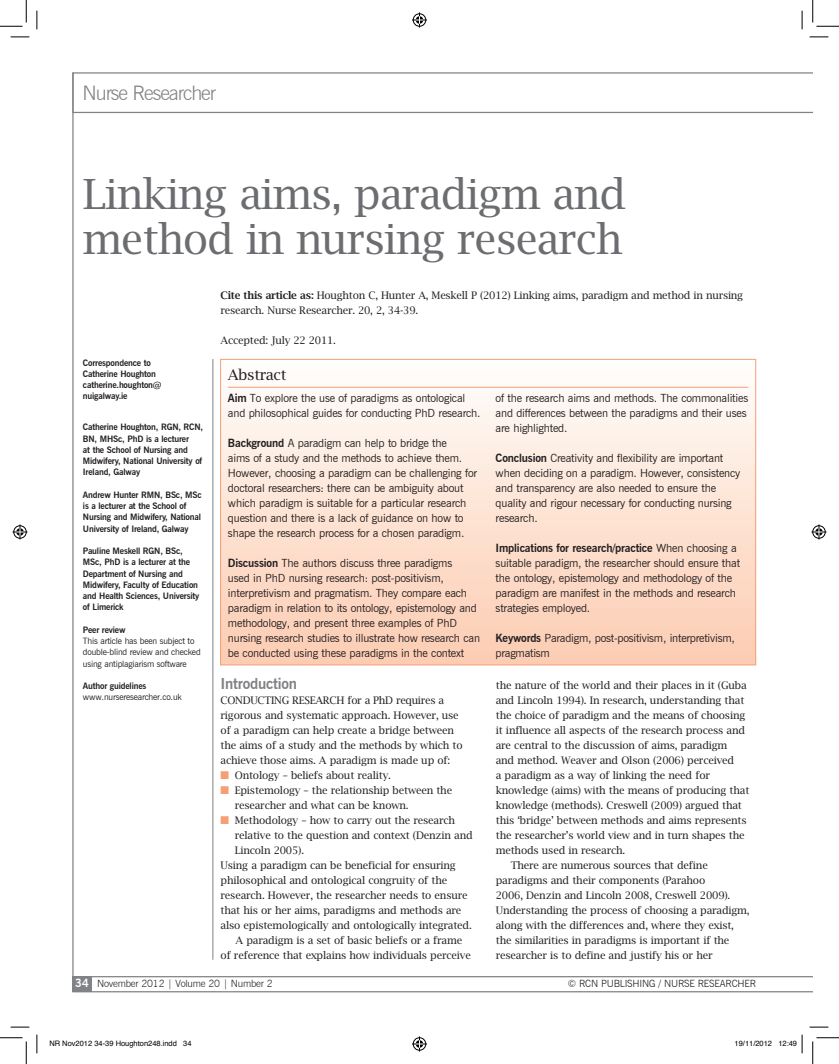
<style>
.page{position:relative;width:839px;height:1064px;background:#fff}
.page>*{position:absolute;margin:0;border:0;box-sizing:border-box;transform-origin:0 0}
.t1{font:45px/45px "Lucida Brig EFOP";letter-spacing:-.02em;color:#6c6d70}
.t2{font:300 20px "News Gothic BT";letter-spacing:-.05em;color:#808285}
.t3{font:16px "Lucida Brig EFOP";color:#231f20}
.t4{font:700 15px "News Gothic BT";letter-spacing:-.015em;color:#808285}
.t5{font:11.25px/15px "Lucida Brig EFOP";letter-spacing:-.015em;color:#231f20}
.t6{font:11.25px/15px "News Gothic BT";letter-spacing:-.015em;color:#231f20}
.t7{font:300 10px "News Gothic BT";letter-spacing:-.02em;color:#231f20}
.t8{font:700 8.75px/11.2px "News Gothic BT";letter-spacing:-.02em;color:#231f20}
.t9{font:8.75px/11.2px "News Gothic BT";letter-spacing:-.02em;color:#231f20}
.t10{font:7.5px "Helvetica";color:#000}
.s1{font-family:"Lucida Brig EFOP Dem Bol"}
.s2{font-weight:700}
.s3{color:#f79e76}
.s4{font-weight:700;font-size:11.25px;color:#fff}
</style>
<div class="page">
<div style="left:72px;top:976px;width:20px;height:16px;background:#808285"></div>
<hr style="left:72px;top:72px;width:2px;height:920px;background:#808285">
<hr style="left:72px;top:976px;width:741px;height:1px;background:#808285">
<hr style="left:72px;top:991px;width:741px;height:1px;background:#808285">
<svg style="left:72px;top:72px;width:741px;height:41px"></svg>
<hr style="left:213px;top:359px;width:1px;height:601px;background:#808285">
<div style="left:221px;top:359px;width:535px;height:306px;background:linear-gradient(to bottom,#fefefc,#fccbb1)"></div>
<hr style="left:228px;top:387px;width:520px;height:1px;background:#f79e76">
<div style="left:220px;top:359px;width:536px;height:306px;border:1px solid #f79e76"></div>
<svg style="left:11px;top:36px;width:18px;height:2px"></svg>
<svg style="left:809px;top:36px;width:19px;height:2px"></svg>
<svg style="left:11px;top:1026px;width:18px;height:2px"></svg>
<svg style="left:809px;top:1026px;width:19px;height:2px"></svg>
<svg style="left:36px;top:11px;width:2px;height:18px"></svg>
<svg style="left:36px;top:1034px;width:2px;height:19px"></svg>
<svg style="left:801px;top:11px;width:2px;height:18px"></svg>
<svg style="left:0;top:0;width:27px;height:27px"></svg>
<svg style="left:0;top:1037px;width:27px;height:27px"></svg>
<svg style="left:812px;top:0;width:27px;height:27px"></svg>
<svg style="left:812px;top:1037px;width:27px;height:27px"></svg>
<svg style="left:412px;top:13px;width:15px;height:15px"></svg>
<svg style="left:412px;top:1036px;width:15px;height:15px"></svg>
<svg style="left:13px;top:524px;width:15px;height:15px"></svg>
<svg style="left:811px;top:524px;width:15px;height:15px"></svg>
<svg style="left:801px;top:1034px;width:2px;height:19px"></svg>
<h2 class="t2" style="left:82px;top:81px;width:135px">Nurse Researcher</h2>
<h1 class="t1" style="left:83px;top:174px;width:544px">Linking aims, paradigm and method in nursing research</h1>
<p class="t5" style="left:221px;top:288px;width:524px"><span class="s1">Cite this article as:</span> Houghton C, Hunter A, Meskell P (2012) Linking aims, paradigm and method in nursing research. Nurse Researcher. 20, 2, 34-39.</p>
<p class="t8" style="left:83px;top:357px;width:80px">Correspondence to<br>Catherine Houghton catherine.houghton@ nuigalway.ie</p>
<p class="t8" style="left:83px;top:421px;width:122px">Catherine Houghton, RGN, RCN,<br>BN, MHSc, PhD is a lecturer<br>at the School of Nursing and<br>Midwifery, National University of<br>Ireland, Galway</p>
<p class="t8" style="left:83px;top:489px;width:120px">Andrew Hunter RMN, BSc, MSc is a lecturer at the School of<br>Nursing and Midwifery, National<br>University of Ireland, Galway</p>
<p class="t8" style="left:83px;top:545px;width:118px">Pauline Meskell RGN, BSc,<br>MSc, PhD is a lecturer at the<br>Department of Nursing and<br>Midwifery, Faculty of Education and Health Sciences, University of Limerick</p>
<p class="t8" style="left:83px;top:624px;width:44px">Peer review</p>
<p class="t9" style="left:83px;top:635px;width:119px">This article has been subject to double-blind review and checked using antiplagiarism software</p>
<p class="t8" style="left:83px;top:680px;width:65px">Author guidelines</p>
<p class="t9" style="left:83px;top:691px;width:100px">www.nurseresearcher.co.uk</p>
<p class="t5" style="left:221px;top:333px;width:117px">Accepted: July 22 2011.</p>
<h3 class="t3" style="left:228px;top:366px;width:60px">Abstract</h3>
<p class="t6" style="left:228px;top:390px;width:254px"><span class="s2">Aim</span> To explore the use of paradigms as ontological and philosophical guides for conducting PhD research.</p>
<p class="t6" style="left:228px;top:435px;width:251px"><span class="s2">Background</span> A paradigm can help to bridge the<br>aims of a study and the methods to achieve them.<br>However, choosing a paradigm can be challenging for doctoral researchers: there can be ambiguity about which paradigm is suitable for a particular research question and there is a lack of guidance on how to shape the research process for a chosen paradigm.</p>
<p class="t6" style="left:228px;top:555px;width:254px"><span class="s2">Discussion</span> The authors discuss three paradigms<br>used in PhD nursing research: post-positivism, interpretivism and pragmatism. They compare each paradigm in relation to its ontology, epistemology and methodology, and present three examples of PhD nursing research studies to illustrate how research can be conducted using these paradigms in the context</p>
<h3 class="t4" style="left:221px;top:675px;width:78px">Introduction</h3>
<p class="t5" style="left:221px;top:693px;width:244px">Conducting research for a PhD requires a rigorous and systematic approach. However, use of a paradigm can help create a bridge between the aims of a study and the methods by which to achieve those aims. A paradigm is made up of:</p>
<p class="t5" style="left:221px;top:768px;width:172px"><span class="s3">■</span> Ontology – beliefs about reality.</p>
<p class="t5" style="left:235px;top:783px;width:219px;text-indent:-14px"><span class="s3">■</span> Epistemology – the relationship between the researcher and what can be known.</p>
<p class="t5" style="left:221px;top:813px;width:236px"><span class="s3">■</span> Methodology – how to carry out the research</p>
<p class="t5" style="left:235px;top:828px;width:239px">relative to the question and context (Denzin and</p>
<p class="t5" style="left:235px;top:843px;width:71px">Lincoln 2005).</p>
<p class="t5" style="left:221px;top:858px;width:237px">Using a paradigm can be beneficial for ensuring</p>
<p class="t5" style="left:221px;top:873px;width:228px">philosophical and ontological congruity of the</p>
<p class="t5" style="left:221px;top:888px;width:248px">research. However, the researcher needs to ensure</p>
<p class="t5" style="left:221px;top:903px;width:242px">that his or her aims, paradigms and methods are</p>
<p class="t5" style="left:221px;top:918px;width:253px">also epistemologically and ontologically integrated.</p>
<p class="t5" style="left:236px;top:933px;width:228px">A paradigm is a set of basic beliefs or a frame</p>
<p class="t5" style="left:221px;top:948px;width:252px">of reference that explains how individuals perceive</p>
<p class="t6" style="left:496px;top:390px;width:254px">of the research aims and methods. The commonalities and differences between the paradigms and their uses are highlighted.</p>
<p class="t6" style="left:496px;top:450px;width:246px"><span class="s2">Conclusion</span> Creativity and flexibility are important when deciding on a paradigm. However, consistency and transparency are also needed to ensure the quality and rigour necessary for conducting nursing research.</p>
<p class="t6" style="left:496px;top:540px;width:246px"><span class="s2">Implications for research/practice</span> When choosing a suitable paradigm, the researcher should ensure that the ontology, epistemology and methodology of the paradigm are manifest in the methods and research strategies employed.</p>
<p class="t6" style="left:496px;top:630px;width:241px"><span class="s2">Keywords</span> Paradigm, post-positivism, interpretivism, pragmatism</p>
<p class="t5" style="left:496px;top:678px;width:252px">the nature of the world and their places in it (Guba</p>
<p class="t5" style="left:496px;top:693px;width:250px">and Lincoln 1994). In research, understanding that</p>
<p class="t5" style="left:496px;top:708px;width:251px">the choice of paradigm and the means of choosing</p>
<p class="t5" style="left:496px;top:723px;width:251px">it influence all aspects of the research process and</p>
<p class="t5" style="left:496px;top:738px;width:233px">are central to the discussion of aims, paradigm</p>
<p class="t5" style="left:496px;top:753px;width:240px">and method. Weaver and Olson (2006) perceived</p>
<p class="t5" style="left:496px;top:768px;width:216px">a paradigm as a way of linking the need for</p>
<p class="t5" style="left:496px;top:783px;width:255px">knowledge (aims) with the means of producing that</p>
<p class="t5" style="left:496px;top:798px;width:248px">knowledge (methods). Creswell (2009) argued that</p>
<p class="t5" style="left:496px;top:813px;width:252px">this ‘bridge’ between methods and aims represents</p>
<p class="t5" style="left:496px;top:828px;width:250px">the researcher’s world view and in turn shapes the</p>
<p class="t5" style="left:496px;top:843px;width:131px">methods used in research.</p>
<p class="t5" style="left:511px;top:858px;width:198px">There are numerous sources that define</p>
<p class="t5" style="left:496px;top:873px;width:211px">paradigms and their components (Parahoo</p>
<p class="t5" style="left:496px;top:888px;width:236px">2006, Denzin and Lincoln 2008, Creswell 2009).</p>
<p class="t5" style="left:496px;top:903px;width:255px">Understanding the process of choosing a paradigm,</p>
<p class="t5" style="left:496px;top:918px;width:240px">along with the differences and, where they exist,</p>
<p class="t5" style="left:496px;top:933px;width:235px">the similarities in paradigms is important if the</p>
<p class="t5" style="left:496px;top:948px;width:218px">researcher is to define and justify his or her</p>
<p class="t7" style="left:75px;top:977px;width:199px"><span class="s4">34</span> November 2012 | Volume 20 | Number 2</p>
<p class="t7" style="left:568px;top:977px;width:190px">© RCN PUBLISHING / NURSE RESEARCHER</p>
<p class="t10" style="left:49px;top:1037px;width:144px">NR Nov2012 34-39 Houghton248.indd 34</p>
<p class="t10" style="left:734px;top:1037px;width:64px">19/11/2012 12:49</p>
</div>
